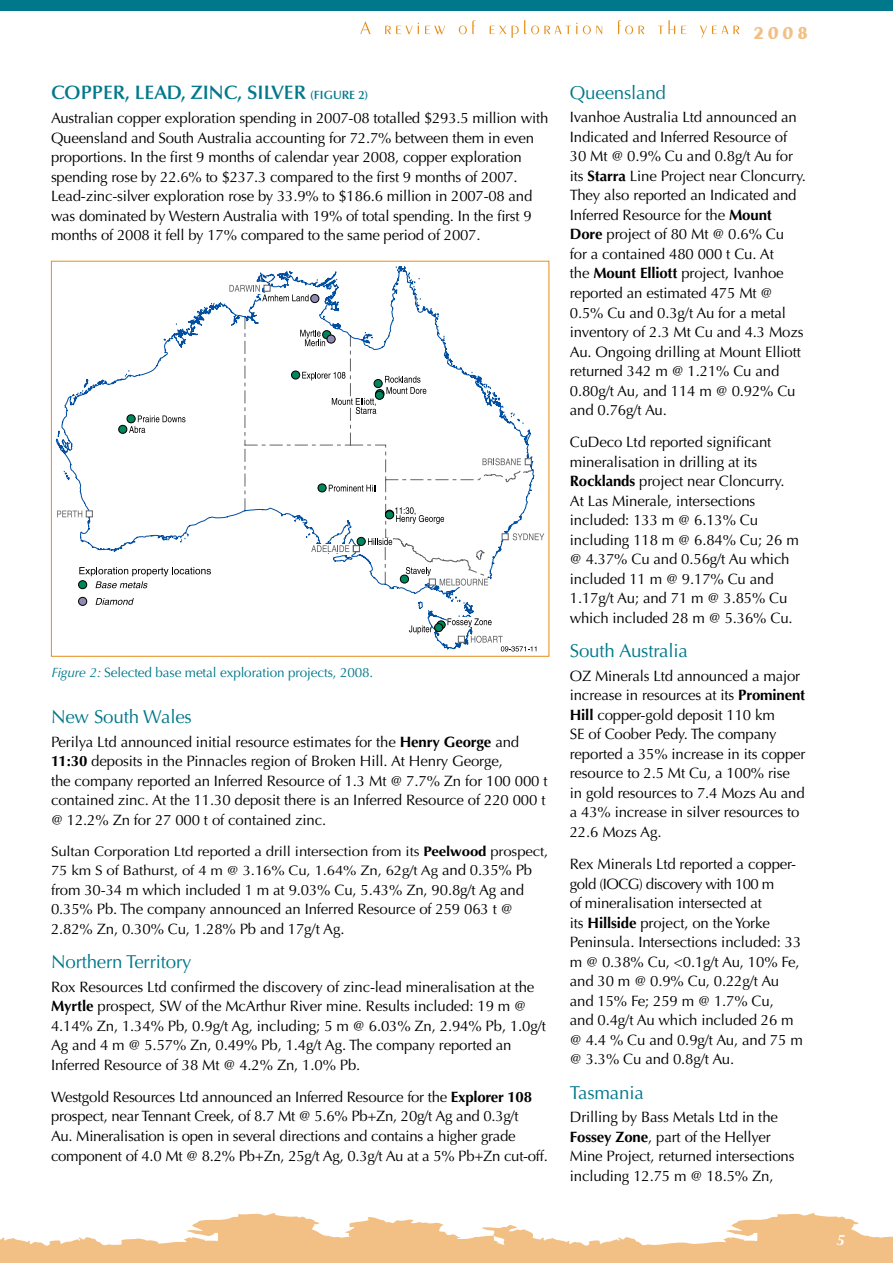
<style>
.page{position:relative;width:893px;height:1263px;background:#fff}
.page>*{position:absolute;margin:0;border:0;box-sizing:border-box;transform-origin:0 0}
.t1{font:600 19.5px "Optima";color:#00788b}
.t2{font:18.75px "Optima";letter-spacing:-.01em;color:#00788b}
.t3{font:700 18px "Peignot";color:#f2c085}
.t4{font:15px/19.5px "Optima";letter-spacing:-.01em;color:#000}
.t5{font:italic 700 15px "Optima";color:#fff}
.t6{font:13.8px/19.5px "Optima";letter-spacing:-.01em;color:#000;scale:1.09 1}
.t7{font:13.5px "Optima";letter-spacing:-.01em;color:#00788b}
.t8{font:600 12px "Optima";color:#00788b}
.s1{font-style:italic}
.s2{font-weight:700}
.s3{font-size:15px}
</style>
<div class="page">
<svg style="left:360px;top:21px;width:11px;height:13px"></svg>
<svg style="left:385px;top:23px;width:34px;height:11px"></svg>
<svg style="left:425px;top:26px;width:20px;height:8px"></svg>
<svg style="left:459px;top:20px;width:17px;height:14px"></svg>
<svg style="left:490px;top:20px;width:87px;height:18px"></svg>
<svg style="left:583px;top:26px;width:19px;height:8px"></svg>
<svg style="left:618px;top:20px;width:26px;height:14px"></svg>
<svg style="left:658px;top:20px;width:17px;height:14px"></svg>
<svg style="left:681px;top:26px;width:5px;height:8px"></svg>
<svg style="left:700px;top:26px;width:39px;height:12px"></svg>
<svg style="left:56px;top:266px;width:481px;height:385px"></svg>
<svg style="left:57px;top:511px;width:25px;height:6px"></svg>
<div style="left:86px;top:510px;width:7px;height:7px;background:#fff;border:1px solid #636467"></div>
<div style="left:458px;top:636px;width:7px;height:7px;background:#fff;border:1px solid #636467"></div>
<svg style="left:79px;top:567px;width:132px;height:21px"></svg>
<svg style="left:229px;top:285px;width:80px;height:16px"></svg>
<div style="left:447px;top:617px;width:27px;height:10px;background:#fff"></div>
<svg style="left:409px;top:625px;width:23px;height:9px"></svg>
<div style="left:311px;top:294px;width:8px;height:9px;background:#938ab3;border-radius:50%"></div>
<div style="left:311px;top:294px;width:8px;height:9px;border:1px solid #000;border-radius:50%"></div>
<div style="left:119px;top:425px;width:8px;height:8px;background:#00855c;border-radius:50%"></div>
<div style="left:119px;top:425px;width:8px;height:8px;border:1px solid #000;border-radius:50%"></div>
<div style="left:79px;top:581px;width:8px;height:8px;background:#00855c;border-radius:50%"></div>
<div style="left:78px;top:580px;width:9px;height:9px;border:1px solid #000;border-radius:50%"></div>
<svg style="left:471px;top:636px;width:65px;height:15px"></svg>
<div style="left:79px;top:597px;width:8px;height:8px;background:#938ab3;border-radius:50%"></div>
<div style="left:78px;top:597px;width:9px;height:8px;border:1px solid #000;border-radius:50%"></div>
<svg style="left:96px;top:598px;width:38px;height:7px"></svg>
<div style="left:437px;top:621px;width:8px;height:8px;background:#007954;border-radius:50%"></div>
<div style="left:437px;top:621px;width:8px;height:8px;border:1px solid #000;border-radius:50%"></div>
<svg style="left:447px;top:618px;width:45px;height:9px"></svg>
<div style="left:435px;top:623px;width:8px;height:9px;background:#00855c;border-radius:50%"></div>
<div style="left:434px;top:623px;width:9px;height:9px;border:1px solid #000;border-radius:50%"></div>
<div style="left:127px;top:415px;width:8px;height:8px;border:1px solid #000;border-radius:50%"></div>
<svg style="left:129px;top:415px;width:56px;height:18px"></svg>
<svg style="left:244px;top:316px;width:300px;height:270px"></svg>
<div style="left:0;top:0;width:893px;height:11px;background:#00788b"></div>
<svg style="left:0;top:1213px;width:893px;height:50px"></svg>
<h1 class="t1" style="left:51px;top:81px;width:96px">COPPER, LEAD</h1>
<h1 class="t1" style="left:181px;top:81px;width:77px">, ZINC, SILVER</h1>
<p class="t8" style="left:310px;top:88px;width:18px">(FIGURE</p>
<p class="t8" style="left:358px;top:88px;width:12px">2)</p>
<p class="t4" style="left:51px;top:109px;width:499px">Australian copper exploration spending in 2007-08 totalled $293.5 million with Queensland and South Australia accounting for 72.7% between them in even proportions. In the first 9 months of calendar year 2008, copper exploration spending rose by 22.6% to $237.3 compared to the first 9 months of 2007.<br>Lead-zinc-silver exploration rose by 33.9% to $186.6 million in 2007-08 and was dominated by Western Australia with 19% of total spending. In the first 9 months of 2008 it fell by 17% compared to the same period of 2007.</p>
<p class="t7" style="left:51px;top:664px;width:323px"><span class="s1">Figure 2:</span> Selected base metal exploration projects, 2008.</p>
<p class="t2" style="left:51px;top:706px;width:142px">New South Wales</p>
<p class="t4" style="left:51px;top:732px;width:498px">Perilya Ltd announced initial resource estimates for the <span class="s2">Henry George</span> and <span class="s2">11:30</span> deposits in the Pinnacles region of Broken Hill. At Henry George,<br>the company reported an Inferred Resource of 1.3 Mt @ 7.7% Zn for 100 000 t contained zinc. At the 11.30 deposit there is an Inferred Resource of 220 000 t @ 12.2% Zn for 27 000 t of contained zinc.</p>
<p class="t6" style="left:51px;top:841px;width:458px">Sultan Corporation Ltd reported a drill intersection from its <span class="s2">Peelwood</span> prospect,<br>75 km S of Bathurst, of 4 m @ 3.16% Cu, 1.64% Zn, 62g/t Ag <span class="s3">and 0.35% Pb</span></p>
<p class="t4" style="left:51px;top:880px;width:475px">from 30-34 m which included 1 m at 9.03% Cu, 5.43% Zn, 90.8g/t Ag and<br>0.35% Pb. The company announced an Inferred Resource of 259 063 t @<br>2.82% Zn, 0.30% Cu, 1.28% Pb and 17g/t Ag.</p>
<p class="t2" style="left:51px;top:951px;width:142px">Northern Territory</p>
<p class="t4" style="left:51px;top:977px;width:496px">Rox Resources Ltd confirmed the discovery of zinc-lead mineralisation at the <span class="s2">Myrtle</span> prospect, SW of the McArthur River mine. Results included: 19 m @ 4.14% Zn, 1.34% Pb, 0.9g/t Ag, including; 5 m @ 6.03% Zn, 2.94% Pb, 1.0g/t Ag and 4 m @ 5.57% Zn, 0.49% Pb, 1.4g/t Ag. The company reported an Inferred Resource of 38 Mt @ 4.2% Zn, 1.0% Pb.</p>
<p class="t4" style="left:51px;top:1087px;width:498px">Westgold Resources Ltd announced an Inferred Resource for the <span class="s2">Explorer 108 </span>prospect, near Tennant Creek, of 8.7 Mt @ 5.6% Pb+Zn, 20g/t Ag and 0.3g/t<br>Au. Mineralisation is open in several directions and contains a higher grade component of 4.0 Mt @ 8.2% Pb+Zn, 25g/t Ag, 0.3g/t Au at a 5% Pb+Zn cut-off.</p>
<p class="t3" style="left:753px;top:23px;width:56px">2008</p>
<p class="t2" style="left:570px;top:81px;width:98px">Queensland</p>
<p class="t4" style="left:570px;top:108px;width:238px">Ivanhoe Australia Ltd announced an<br>Indicated and Inferred Resource of<br>30 Mt @ 0.9% Cu and 0.8g/t Au for its <span class="s2">Starra</span> Line Project near Cloncurry.<br>They also reported an Indicated and<br>Inferred Resource for the <span class="s2">Mount<br>Dore</span> project of 80 Mt @ 0.6% Cu<br>for a contained 480 000 t Cu. At<br>the <span class="s2">Mount Elliott</span> project, Ivanhoe reported an estimated 475 Mt @<br>0.5% Cu and 0.3g/t Au for a metal inventory of 2.3 Mt Cu and 4.3 Mozs<br>Au. Ongoing drilling at Mount Elliott returned 342 m @ 1.21% Cu and<br>0.80g/t Au, and 114 m @ 0.92% Cu and 0.76g/t Au.</p>
<p class="t4" style="left:570px;top:433px;width:231px">CuDeco Ltd reported significant mineralisation in drilling at its<br><span class="s2">Rocklands</span> project near Cloncurry.<br>At Las Minerale, intersections included: 133 m @ 6.13% Cu including 118 m @ 6.84% Cu; 26 m @ 4.37% Cu and 0.56g/t Au which included 11 m @ 9.17% Cu and<br>1.17g/t Au; and 71 m @ 3.85% Cu which included 28 m @ 5.36% Cu.</p>
<p class="t2" style="left:570px;top:640px;width:120px">South Australia</p>
<p class="t4" style="left:570px;top:666px;width:237px">OZ Minerals Ltd announced a major increase in resources at its <span class="s2">Prominent<br>Hill</span> copper-gold deposit 110 km<br>SE of Coober Pedy. The company reported a 35% increase in its copper resource to 2.5 Mt Cu, a 100% rise in gold resources to 7.4 Mozs Au and a 43% increase in silver resources to<br>22.6 Mozs Ag.</p>
<p class="t4" style="left:570px;top:854px;width:235px">Rex Minerals Ltd reported a copper&shy;gold (IOCG) discovery with 100 m<br>of mineralisation intersected at<br>its <span class="s2">Hillside</span> project, on the Yorke<br>Peninsula. Intersections included: 33 m @ 0.38% Cu, &lt;0.1g/t Au, 10% Fe, and 30 m @ 0.9% Cu, 0.22g/t Au and 15% Fe; 259 m @ 1.7% Cu,<br>and 0.4g/t Au which included 26 m @ 4.4 % Cu and 0.9g/t Au, and 75 m @ 3.3% Cu and 0.8g/t Au.</p>
<p class="t2" style="left:570px;top:1081px;width:75px">Tasmania</p>
<p class="t4" style="left:570px;top:1108px;width:226px">Drilling by Bass Metals Ltd in the <span class="s2">Fossey Zone</span>, part of the Hellyer Mine Project, returned intersections including 12.75 m @ 18.5% Zn,</p>
<p class="t5" style="left:836px;top:1231px;width:10px">5</p>
</div>
